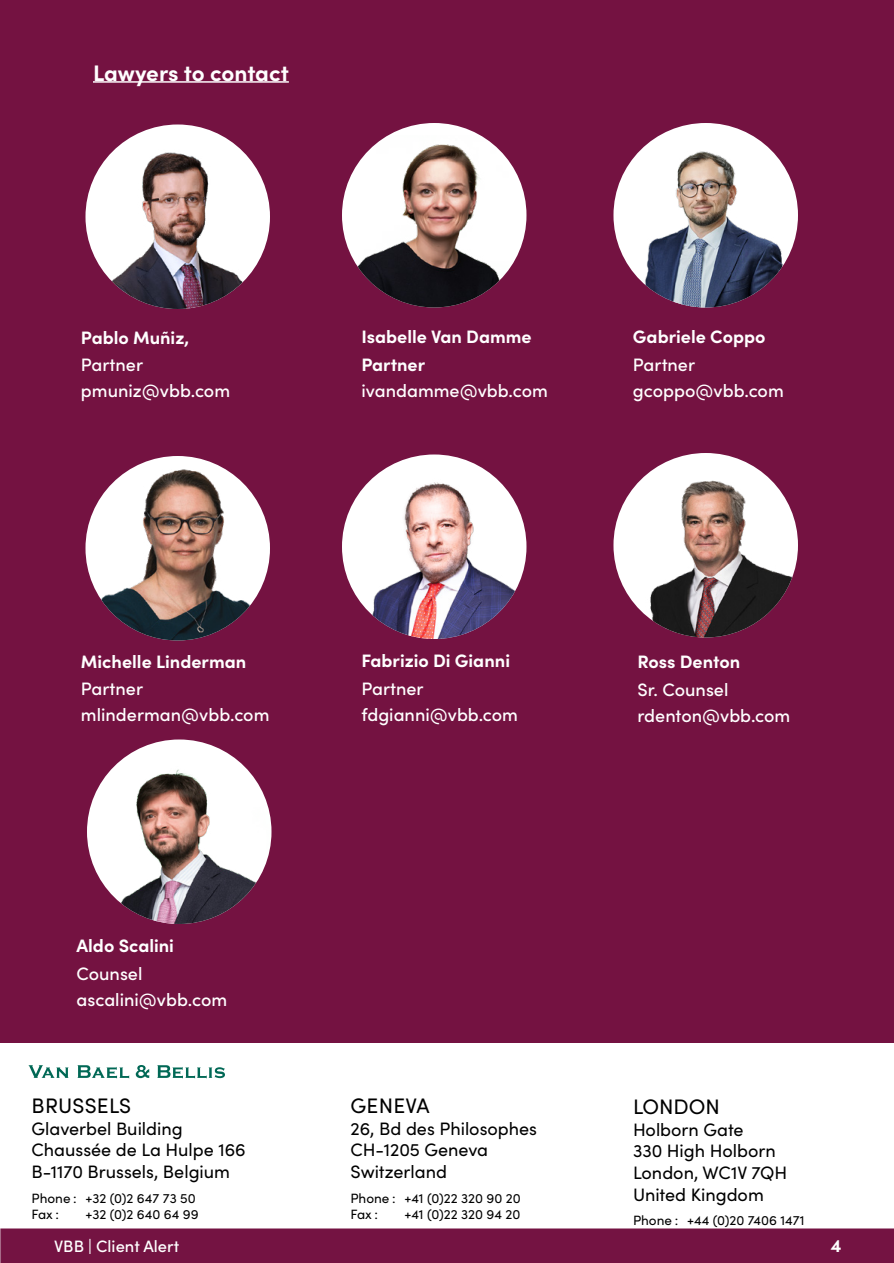
<style>
.page{position:relative;width:894px;height:1263px;background:#fff}
.page>*{position:absolute;margin:0;border:0;box-sizing:border-box;transform-origin:0 0}
.t1{font:700 22.5px "Sofia Pro";letter-spacing:-.005em;color:#fff}
.t2{font:21px "Sofia Pro";letter-spacing:.01em;color:#000}
.t3{font:500 18px/26.1px "Sofia Pro";color:#fff}
.t4{font:18px/21.6px "Sofia Pro";color:#000}
.t5{font:700 18px/27.6px "Sofia Pro";color:#fff}
.t6{font:500 16.5px "Sofia Pro";color:#fff}
.t7{font:13.5px/16.2px "Sofia Pro";color:#000}
</style>
<div class="page">
<div style="left:0;top:1228px;width:894px;height:35px;background:#741342;border:2px solid #741342"></div>
<div style="left:0;top:0;width:894px;height:1042px;background:#741241"></div>
<div style="left:342px;top:123px;width:184px;height:185px;background:#fff;border-radius:50%"></div>
<img style="left:342px;top:135px;width:184px;height:173px">
<div style="left:342px;top:454px;width:184px;height:185px;background:#fff;border-radius:50%"></div>
<img style="left:342px;top:466px;width:184px;height:173px">
<div style="left:614px;top:123px;width:184px;height:185px;background:#fff;border-radius:50%"></div>
<img style="left:614px;top:140px;width:184px;height:168px">
<div style="left:87px;top:740px;width:185px;height:184px;background:#fff;border-radius:50%"></div>
<img style="left:87px;top:765px;width:185px;height:159px">
<img style="left:615px;top:464px;width:183px;height:174px">
<div style="left:86px;top:124px;width:184px;height:185px;background:#fff;border-radius:50%"></div>
<img style="left:86px;top:137px;width:184px;height:172px">
<div style="left:86px;top:456px;width:184px;height:184px;background:#fff;border-radius:50%"></div>
<img style="left:86px;top:469px;width:184px;height:171px">
<svg style="left:29px;top:1065px;width:40px;height:13px"></svg>
<svg style="left:77px;top:1065px;width:52px;height:13px"></svg>
<svg style="left:136px;top:1065px;width:13px;height:13px"></svg>
<svg style="left:157px;top:1065px;width:68px;height:13px"></svg>
<hr style="left:93px;top:81px;width:196px;height:2px;background:#fff">
<p class="t1" style="left:93px;top:55px;width:197px">Lawyers to contact</p>
<p class="t5" style="left:81px;top:322px;width:110px">Pablo Muñiz,</p>
<p class="t3" style="left:81px;top:351px;width:151px">Partner pmuniz@vbb.com</p>
<p class="t5" style="left:362px;top:321px;width:172px">Isabelle Van Damme<br>Partner</p>
<p class="t3" style="left:362px;top:376px;width:188px">ivandamme@vbb.com</p>
<p class="t5" style="left:633px;top:321px;width:134px">Gabriele Coppo</p>
<p class="t3" style="left:633px;top:350px;width:152px">Partner gcoppo@vbb.com</p>
<p class="t5" style="left:81px;top:646px;width:167px">Michelle Linderman</p>
<p class="t3" style="left:81px;top:675px;width:190px">Partner mlinderman@vbb.com</p>
<p class="t5" style="left:362px;top:645px;width:150px">Fabrizio Di Gianni</p>
<p class="t3" style="left:362px;top:674px;width:158px">Partner fdgianni@vbb.com</p>
<p class="t5" style="left:76px;top:930px;width:99px">Aldo Scalini</p>
<p class="t3" style="left:76px;top:959px;width:152px">Counsel ascalini@vbb.com</p>
<p class="t2" style="left:32px;top:1091px;width:101px">BRUSSELS</p>
<p class="t4" style="left:32px;top:1117px;width:216px">Glaverbel Building<br>Chaussée de La Hulpe 166<br>B-1170 Brussels, Belgium</p>
<p class="t7" style="left:32px;top:1189px;width:166px">Phone : +32 (0)2 647 73 50<br>Fax :</p>
<p class="t7" style="left:86px;top:1205px;width:115px">+32 (0)2 640 64 99</p>
<p class="t2" style="left:351px;top:1091px;width:81px">GENEVA</p>
<p class="t4" style="left:350px;top:1117px;width:188px">26, Bd des Philosophes<br>CH-1205 Geneva<br>Switzerland</p>
<p class="t7" style="left:350px;top:1189px;width:172px">Phone : +41 (0)22 320 90 20<br>Fax :</p>
<p class="t7" style="left:404px;top:1205px;width:117px">+41 (0)22 320 94 20</p>
<p class="t5" style="left:637px;top:647px;width:104px">Ross Denton</p>
<p class="t3" style="left:637px;top:676px;width:154px">Sr. Counsel rdenton@vbb.com</p>
<p class="t2" style="left:633px;top:1091px;width:89px">LONDON</p>
<p class="t4" style="left:633px;top:1118px;width:156px">Holborn Gate<br>330 High Holborn<br>London, WC1V 7QH<br>United Kingdom</p>
<p class="t7" style="left:633px;top:1212px;width:173px">Phone : +44 (0)20 7406 1471</p>
<p class="t6" style="left:54px;top:1234px;width:127px">VBB | Client Alert</p>
<p class="t5" style="left:831px;top:1230px;width:12px">4</p>
</div>
